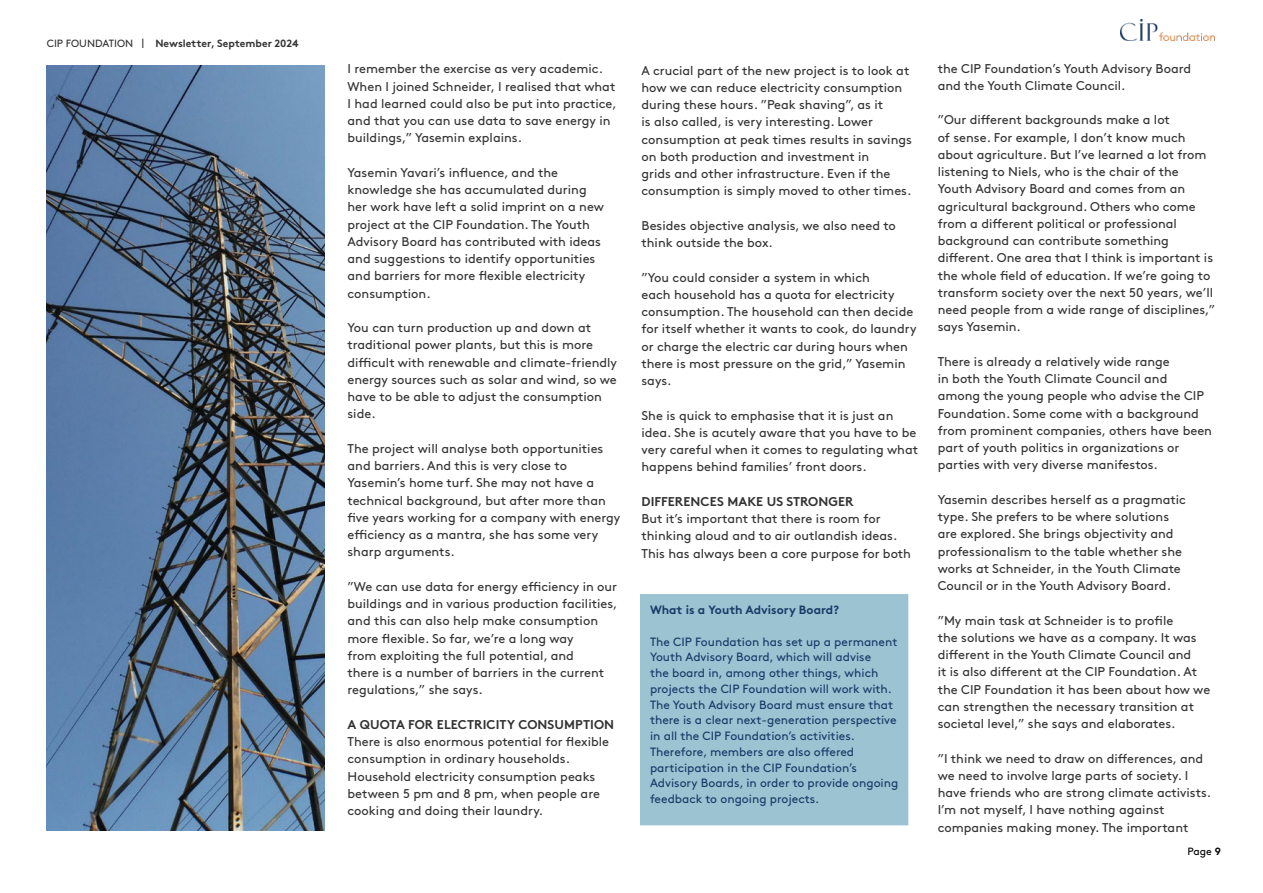
<style>
.page{position:relative;width:1263px;height:893px;background:#fff}
.page>*{position:absolute;margin:0;border:0;box-sizing:border-box;transform-origin:0 0}
.t1{font:12.75px/17.2px "Brown";color:#333}
.t2{font:700 12.75px "Brown";letter-spacing:.005em;color:#333}
.t3{font:12px/15.8px "Brown";color:#183a68}
.t4{font:700 12px "Brown";color:#183a68}
.t5{font:700 10.5px "Brown";color:#333}
.t6{font:10.5px "Brown";color:#000}
.s1{font-weight:400}
.s2{font-weight:700}
</style>
<div class="page">
<div style="left:641px;top:595px;width:266px;height:230px;background:#9bc3d2"></div>
<div style="left:640px;top:594px;width:268px;height:231px;border:2px solid #9bc3d2"></div>
<img style="left:47px;top:65px;width:278px;height:765px">
<img style="left:1120px;top:20px;width:94px;height:21px">
<p class="t5" style="left:47px;top:35px;width:253px"><span class="s1">CIP FOUNDATION |</span> Newsletter, September 2024</p>
<p class="t1" style="left:347px;top:59px;width:271px">I remember the exercise as very academic.<br>When I joined Schneider, I realised that what I had learned could also be put into practice, and that you can use data to save energy in buildings,” Yasemin explains.</p>
<p class="t1" style="left:347px;top:163px;width:258px">Yasemin Yavari’s influence, and the knowledge she has accumulated during her work have left a solid imprint on a new project at the CIP Foundation. The Youth Advisory Board has contributed with ideas and suggestions to identify opportunities and barriers for more flexible electricity consumption.</p>
<p class="t1" style="left:347px;top:318px;width:271px">You can turn production up and down at traditional power plants, but this is more difficult with renewable and climate-friendly energy sources such as solar and wind, so we have to be able to adjust the consumption side.</p>
<p class="t1" style="left:347px;top:439px;width:274px">The project will analyse both opportunities and barriers. And this is very close to Yasemin’s home turf. She may not have a technical background, but after more than five years working for a company with energy efficiency as a mantra, she has some very sharp arguments.</p>
<p class="t1" style="left:347px;top:577px;width:272px">”We can use data for energy efficiency in our buildings and in various production facilities, and this can also help make consumption more flexible. So far, we’re a long way<br>from exploiting the full potential, and<br>there is a number of barriers in the current regulations,” she says.</p>
<p class="t2" style="left:348px;top:714px;width:268px">A QUOTA FOR ELECTRICITY CONSUMPTION</p>
<p class="t1" style="left:347px;top:732px;width:263px">There is also enormous potential for flexible consumption in ordinary households.<br>Household electricity consumption peaks between 5 pm and 8 pm, when people are cooking and doing their laundry.</p>
<p class="t1" style="left:641px;top:61px;width:272px">A crucial part of the new project is to look at how we can reduce electricity consumption during these hours. ”Peak shaving”, as it<br>is also called, is very interesting. Lower consumption at peak times results in savings on both production and investment in<br>grids and other infrastructure. Even if the consumption is simply moved to other times.</p>
<p class="t1" style="left:641px;top:216px;width:256px">Besides objective analysis, we also need to think outside the box.</p>
<p class="t1" style="left:641px;top:268px;width:277px">”You could consider a system in which<br>each household has a quota for electricity consumption. The household can then decide for itself whether it wants to cook, do laundry or charge the electric car during hours when there is most pressure on the grid,” Yasemin says.</p>
<p class="t1" style="left:641px;top:406px;width:278px">She is quick to emphasise that it is just an idea. She is acutely aware that you have to be very careful when it comes to regulating what happens behind families’ front doors.</p>
<p class="t2" style="left:641px;top:491px;width:214px">DIFFERENCES MAKE US STRONGER</p>
<p class="t1" style="left:641px;top:509px;width:271px">But it’s important that there is room for thinking aloud and to air outlandish ideas.<br>This has always been a core purpose for both</p>
<p class="t4" style="left:650px;top:600px;width:191px">What is a Youth Advisory Board?</p>
<p class="t3" style="left:650px;top:633px;width:250px">The CIP Foundation has set up a permanent Youth Advisory Board, which will advise<br>the board in, among other things, which projects the CIP Foundation will work with.<br>The Youth Advisory Board must ensure that there is a clear next-generation perspective in all the CIP Foundation’s activities.<br>Therefore, members are also offered participation in the CIP Foundation’s Advisory Boards, in order to provide ongoing feedback to ongoing projects.</p>
<p class="t1" style="left:938px;top:58px;width:255px">the CIP Foundation’s Youth Advisory Board and the Youth Climate Council.</p>
<p class="t1" style="left:938px;top:110px;width:279px">”Our different backgrounds make a lot<br>of sense. For example, I don’t know much about agriculture. But I’ve learned a lot from listening to Niels, who is the chair of the Youth Advisory Board and comes from an agricultural background. Others who come from a different political or professional background can contribute something different. One area that I think is important is the whole field of education. If we’re going to transform society over the next 50 years, we’ll need people from a wide range of disciplines,” says Yasemin.</p>
<p class="t1" style="left:938px;top:352px;width:276px">There is already a relatively wide range<br>in both the Youth Climate Council and among the young people who advise the CIP Foundation. Some come with a background from prominent companies, others have been part of youth politics in organizations or parties with very diverse manifestos.</p>
<p class="t1" style="left:938px;top:490px;width:250px">Yasemin describes herself as a pragmatic type. She prefers to be where solutions are explored. She brings objectivity and professionalism to the table whether she works at Schneider, in the Youth Climate Council or in the Youth Advisory Board.</p>
<p class="t1" style="left:938px;top:610px;width:274px">”My main task at Schneider is to profile<br>the solutions we have as a company. It was different in the Youth Climate Council and<br>it is also different at the CIP Foundation. At the CIP Foundation it has been about how we can strengthen the necessary transition at societal level,” she says and elaborates.</p>
<p class="t1" style="left:938px;top:748px;width:275px">”I think we need to draw on differences, and we need to involve large parts of society. I have friends who are strong climate activists.<br>I’m not myself, I have nothing against companies making money. The important</p>
<p class="t6" style="left:1188px;top:843px;width:35px">Page <span class="s2">9</span></p>
</div>
